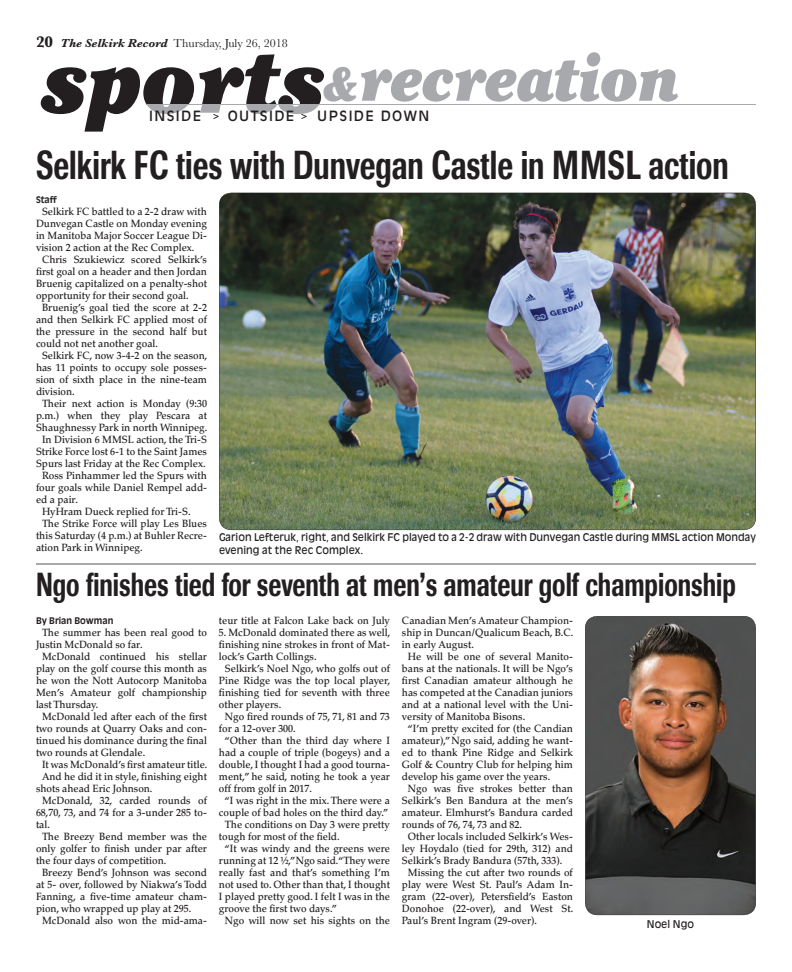
<style>
.page{position:relative;width:792px;height:972px;background:#fff}
.page>*{position:absolute;margin:0;border:0;box-sizing:border-box;transform-origin:0 0}
.t1{font:italic 900 97.8px "Cheltenham";color:#231f20;scale:.85 1}
.t2{font:italic 900 67.8px "Cheltenham";color:#a8a9ad;scale:.85 1}
.t3{font:500 40px "Imago";color:#231f20;scale:.7 1}
.t4{font:500 33px "Imago";color:#231f20;scale:.7 1}
.t5{font:14px "Antique Olive";letter-spacing:.1em;color:#231f20}
.t6{font:12px "Baskerville";color:#231f20}
.t7{font:500 10.5px "Palatino";color:#231f20;scale:.95 1}
.t8{font:10.5px/12.6px "Antique Olive";color:#231f20;scale:.95 1}
.t9{font:700 9px "Antique Olive";color:#231f20;scale:.95 1}
.s1{font-weight:700;font-size:16px}
.s2{font-weight:700;font-style:italic}
.s3{font-size:47.8px}
.s4{font-size:10px}
</style>
<div class="page">
<img style="left:219px;top:193px;width:537px;height:337px">
<hr style="left:147px;top:104px;width:609px;height:1px;background:#a8a9ad">
<svg style="left:585px;top:616px;width:171px;height:299px;background:#5b4b42"></svg>
<hr style="left:36px;top:563px;width:720px;height:2px;background:#a8a9ad">
<p class="t6" style="left:36px;top:39px;width:253px"><span class="s1">20</span> <span class="s2">The Selkirk Record</span> Thursday, July 26, 2018</p>
<p class="t2" style="left:320px;top:53px;width:419px"><span class="s3">&amp;</span>recreation</p>
<p class="t1" style="left:36px;top:44px;width:336px">sports</p>
<p class="t5" style="left:149px;top:110px;width:282px">INSIDE <span class="s4">&gt;</span> OUTSIDE <span class="s4">&gt;</span> UPSIDE DOWN</p>
<p class="t3" style="left:36px;top:151px;width:991px">Selkirk FC ties with Dunvegan Castle in MMSL action</p>
<p class="t9" style="left:36px;top:196px;width:24px">Staff</p>
<p class="t7" style="left:42px;top:207px;width:175px">Selkirk FC battled to a 2-2 draw with</p>
<p class="t7" style="left:36px;top:219px;width:181px">Dunvegan Castle on Monday evening</p>
<p class="t7" style="left:36px;top:231px;width:181px">in Manitoba Major Soccer League Di-</p>
<p class="t7" style="left:36px;top:243px;width:168px">vision 2 action at the Rec Complex.</p>
<p class="t7" style="left:42px;top:255px;width:175px">Chris Szukiewicz scored Selkirk’s</p>
<p class="t7" style="left:36px;top:267px;width:182px">first goal on a header and then Jordan</p>
<p class="t7" style="left:36px;top:279px;width:181px">Bruenig capitalized on a penalty-shot</p>
<p class="t7" style="left:36px;top:291px;width:162px">opportunity for their second goal.</p>
<p class="t7" style="left:42px;top:303px;width:175px">Bruenig’s goal tied the score at 2-2</p>
<p class="t7" style="left:36px;top:315px;width:181px">and then Selkirk FC applied most of</p>
<p class="t7" style="left:36px;top:327px;width:181px">the pressure in the second half but</p>
<p class="t7" style="left:36px;top:339px;width:130px">could not net another goal.</p>
<p class="t7" style="left:42px;top:351px;width:176px">Selkirk FC, now 3-4-2 on the season,</p>
<p class="t7" style="left:36px;top:363px;width:181px">has 11 points to occupy sole posses-</p>
<p class="t7" style="left:36px;top:375px;width:181px">sion of sixth place in the nine-team</p>
<p class="t7" style="left:36px;top:387px;width:42px">division.</p>
<p class="t7" style="left:42px;top:399px;width:175px">Their next action is Monday (9:30</p>
<p class="t7" style="left:36px;top:411px;width:181px">p.m.) when they play Pescara at</p>
<p class="t7" style="left:36px;top:423px;width:182px">Shaughnessy Park in north Winnipeg.</p>
<p class="t7" style="left:42px;top:435px;width:175px">In Division 6 MMSL action, the Tri-S</p>
<p class="t7" style="left:36px;top:447px;width:181px">Strike Force lost 6-1 to the Saint James</p>
<p class="t7" style="left:36px;top:459px;width:180px">Spurs last Friday at the Rec Complex.</p>
<p class="t7" style="left:42px;top:471px;width:175px">Ross Pinhammer led the Spurs with</p>
<p class="t7" style="left:36px;top:483px;width:181px">four goals while Daniel Rempel add-</p>
<p class="t7" style="left:36px;top:495px;width:46px">ed a pair.</p>
<p class="t7" style="left:42px;top:507px;width:158px">HyHram Dueck replied for Tri-S.</p>
<p class="t7" style="left:42px;top:519px;width:175px">The Strike Force will play Les Blues</p>
<p class="t7" style="left:36px;top:531px;width:181px">this Saturday (4 p.m.) at Buhler Recre-</p>
<p class="t7" style="left:36px;top:543px;width:114px">ation Park in Winnipeg.</p>
<p class="t8" style="left:219px;top:531px;width:567px">Garion Lefteruk, right, and Selkirk FC played to a 2-2 draw with Dunvegan Castle during MMSL action Monday evening at the Rec Complex.</p>
<p class="t4" style="left:36px;top:573px;width:1002px">Ngo finishes tied for seventh at men’s amateur golf championship</p>
<p class="t9" style="left:36px;top:617px;width:83px">By Brian Bowman</p>
<p class="t7" style="left:42px;top:628px;width:175px">The summer has been real good to</p>
<p class="t7" style="left:36px;top:640px;width:114px">Justin McDonald so far.</p>
<p class="t7" style="left:42px;top:652px;width:175px">McDonald continued his stellar</p>
<p class="t7" style="left:36px;top:664px;width:181px">play on the golf course this month as</p>
<p class="t7" style="left:36px;top:676px;width:181px">he won the Nott Autocorp Manitoba</p>
<p class="t7" style="left:36px;top:688px;width:182px">Men’s Amateur golf championship</p>
<p class="t7" style="left:36px;top:700px;width:67px">last Thursday.</p>
<p class="t7" style="left:42px;top:712px;width:175px">McDonald led after each of the first</p>
<p class="t7" style="left:36px;top:724px;width:182px">two rounds at Quarry Oaks and con-</p>
<p class="t7" style="left:36px;top:736px;width:181px">tinued his dominance during the final</p>
<p class="t7" style="left:36px;top:748px;width:116px">two rounds at Glendale.</p>
<p class="t7" style="left:42px;top:760px;width:176px">It was McDonald’s first amateur title.</p>
<p class="t7" style="left:42px;top:772px;width:175px">And he did it in style, finishing eight</p>
<p class="t7" style="left:36px;top:784px;width:124px">shots ahead Eric Johnson.</p>
<p class="t7" style="left:42px;top:796px;width:175px">McDonald, 32, carded rounds of</p>
<p class="t7" style="left:36px;top:808px;width:182px">68,70, 73, and 74 for a 3-under 285 to-</p>
<p class="t7" style="left:36px;top:820px;width:16px">tal.</p>
<p class="t7" style="left:42px;top:832px;width:175px">The Breezy Bend member was the</p>
<p class="t7" style="left:36px;top:844px;width:182px">only golfer to finish under par after</p>
<p class="t7" style="left:36px;top:856px;width:139px">the four days of competition.</p>
<p class="t7" style="left:42px;top:868px;width:175px">Breezy Bend’s Johnson was second</p>
<p class="t7" style="left:36px;top:880px;width:181px">at 5- over, followed by Niakwa’s Todd</p>
<p class="t7" style="left:36px;top:892px;width:181px">Fanning, a five-time amateur cham-</p>
<p class="t7" style="left:36px;top:904px;width:165px">pion, who wrapped up play at 295.</p>
<p class="t7" style="left:42px;top:916px;width:175px">McDonald also won the mid-ama-</p>
<p class="t7" style="left:219px;top:616px;width:181px">teur title at Falcon Lake back on July</p>
<p class="t7" style="left:219px;top:628px;width:182px">5. McDonald dominated there as well,</p>
<p class="t7" style="left:219px;top:640px;width:182px">finishing nine strokes in front of Mat-</p>
<p class="t7" style="left:219px;top:652px;width:104px">lock’s Garth Collings.</p>
<p class="t7" style="left:225px;top:664px;width:175px">Selkirk’s Noel Ngo, who golfs out of</p>
<p class="t7" style="left:219px;top:676px;width:182px">Pine Ridge was the top local player,</p>
<p class="t7" style="left:219px;top:688px;width:182px">finishing tied for seventh with three</p>
<p class="t7" style="left:219px;top:700px;width:67px">other players.</p>
<p class="t7" style="left:225px;top:712px;width:175px">Ngo fired rounds of 75, 71, 81 and 73</p>
<p class="t7" style="left:219px;top:724px;width:82px">for a 12-over 300.</p>
<p class="t7" style="left:225px;top:736px;width:175px">“Other than the third day where I</p>
<p class="t7" style="left:219px;top:748px;width:181px">had a couple of triple (bogeys) and a</p>
<p class="t7" style="left:219px;top:760px;width:181px">double, I thought I had a good tourna-</p>
<p class="t7" style="left:219px;top:772px;width:181px">ment,” he said, noting he took a year</p>
<p class="t7" style="left:219px;top:784px;width:99px">off from golf in 2017.</p>
<p class="t7" style="left:225px;top:796px;width:175px">“I was right in the mix. There were a</p>
<p class="t7" style="left:219px;top:808px;width:180px">couple of bad holes on the third day.”</p>
<p class="t7" style="left:225px;top:820px;width:175px">The conditions on Day 3 were pretty</p>
<p class="t7" style="left:219px;top:832px;width:128px">tough for most of the field.</p>
<p class="t7" style="left:225px;top:844px;width:175px">“It was windy and the greens were</p>
<p class="t7" style="left:219px;top:856px;width:181px">running at 12 ½,” Ngo said. “They were</p>
<p class="t7" style="left:219px;top:868px;width:182px">really fast and that’s something I’m</p>
<p class="t7" style="left:219px;top:880px;width:181px">not used to. Other than that, I thought</p>
<p class="t7" style="left:219px;top:892px;width:181px">I played pretty good. I felt I was in the</p>
<p class="t7" style="left:219px;top:904px;width:126px">groove the first two days.”</p>
<p class="t7" style="left:225px;top:916px;width:175px">Ngo will now set his sights on the</p>
<p class="t7" style="left:402px;top:616px;width:182px">Canadian Men’s Amateur Champion-</p>
<p class="t7" style="left:402px;top:628px;width:182px">ship in Duncan/Qualicum Beach, B.C.</p>
<p class="t7" style="left:402px;top:640px;width:77px">in early August.</p>
<p class="t7" style="left:408px;top:652px;width:175px">He will be one of several Manito-</p>
<p class="t7" style="left:402px;top:664px;width:181px">bans at the nationals. It will be Ngo’s</p>
<p class="t7" style="left:402px;top:676px;width:182px">first Canadian amateur although he</p>
<p class="t7" style="left:402px;top:688px;width:182px">has competed at the Canadian juniors</p>
<p class="t7" style="left:402px;top:700px;width:181px">and at a national level with the Uni-</p>
<p class="t7" style="left:402px;top:712px;width:131px">versity of Manitoba Bisons.</p>
<p class="t7" style="left:408px;top:724px;width:175px">“I’m pretty excited for (the Candian</p>
<p class="t7" style="left:402px;top:736px;width:181px">amateur),” Ngo said, adding he want-</p>
<p class="t7" style="left:402px;top:748px;width:181px">ed to thank Pine Ridge and Selkirk</p>
<p class="t7" style="left:402px;top:760px;width:181px">Golf &amp; Country Club for helping him</p>
<p class="t7" style="left:402px;top:772px;width:158px">develop his game over the years.</p>
<p class="t7" style="left:408px;top:785px;width:175px">Ngo was five strokes better than</p>
<p class="t7" style="left:402px;top:797px;width:182px">Selkirk’s Ben Bandura at the men’s</p>
<p class="t7" style="left:402px;top:809px;width:181px">amateur. Elmhurst’s Bandura carded</p>
<p class="t7" style="left:402px;top:821px;width:128px">rounds of 76, 74, 73 and 82.</p>
<p class="t7" style="left:408px;top:833px;width:175px">Other locals included Selkirk’s Wes-</p>
<p class="t7" style="left:402px;top:845px;width:181px">ley Hoydalo (tied for 29th, 312) and</p>
<p class="t7" style="left:402px;top:857px;width:170px">Selkirk’s Brady Bandura (57th, 333).</p>
<p class="t7" style="left:408px;top:869px;width:175px">Missing the cut after two rounds of</p>
<p class="t7" style="left:402px;top:881px;width:181px">play were West St. Paul’s Adam In-</p>
<p class="t7" style="left:402px;top:893px;width:182px">gram (22-over), Petersfield’s Easton</p>
<p class="t7" style="left:402px;top:905px;width:182px">Donohoe (22-over), and West St.</p>
<p class="t7" style="left:402px;top:917px;width:144px">Paul’s Brent Ingram (29-over).</p>
<p class="t8" style="left:647px;top:919px;width:51px">Noel Ngo</p>
</div>
